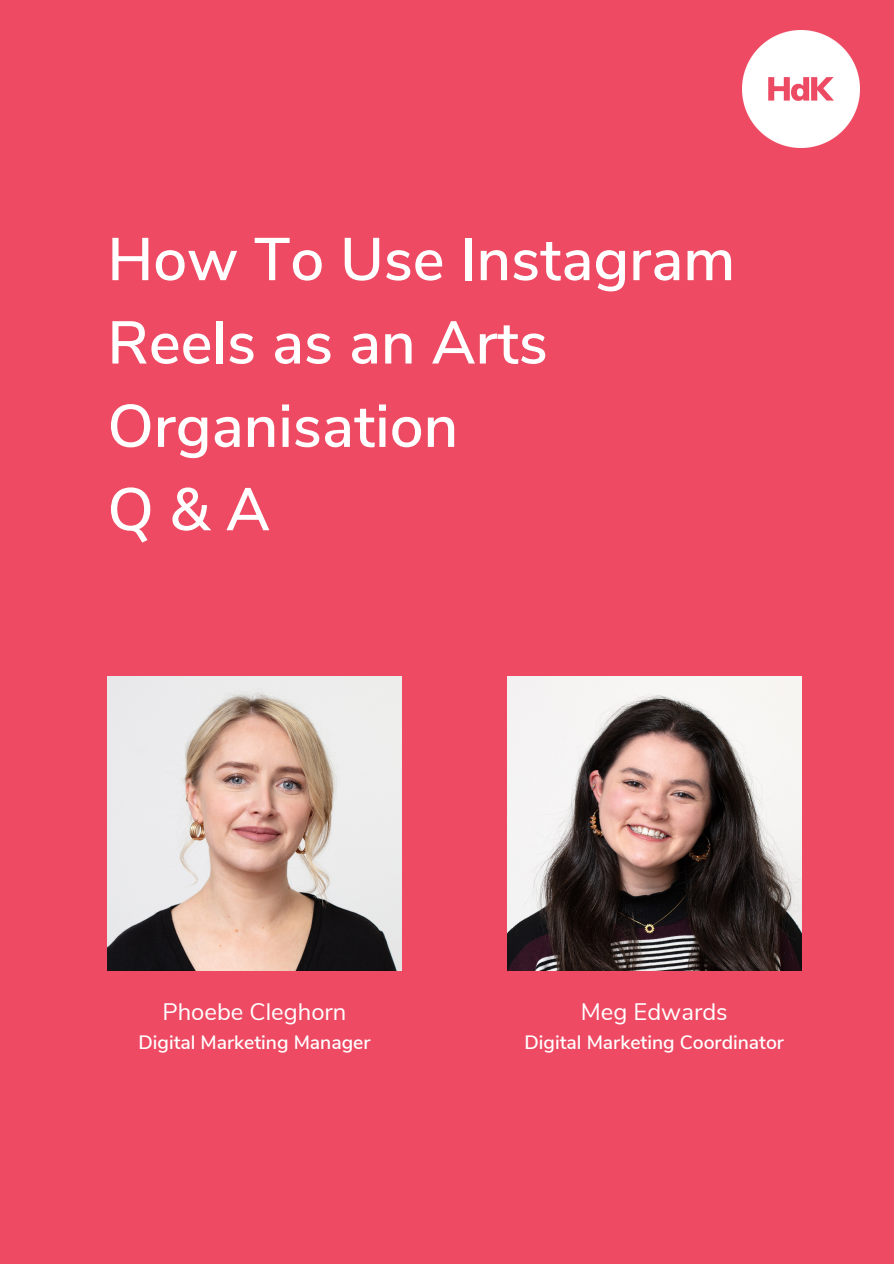
<style>
.page{position:relative;width:894px;height:1264px;background:#fff}
.page>*{position:absolute;margin:0;border:0;box-sizing:border-box;transform-origin:0 0}
.t1{font:600 60px/83.2px "Nunito Sans";color:#fff}
.t2{font:23.85px "Nunito Sans";color:#fff}
.t3{font:600 19.35px "Nunito Sans";color:#fff}
</style>
<div class="page">
<div style="left:0;top:0;width:893px;height:1263px;background:#ee4a63"></div>
<img style="left:107px;top:677px;width:294px;height:293px">
<img style="left:507px;top:677px;width:294px;height:293px">
<img style="left:742px;top:31px;width:117px;height:117px">
<p class="t1" style="left:107px;top:219px;width:629px">How To Use Instagram<br>Reels as an Arts<br>Organisation</p>
<p class="t1" style="left:107px;top:469px;width:164px">Q&amp;A</p>
<p class="t2" style="left:162px;top:996px;width:185px">Phoebe Cleghorn</p>
<p class="t3" style="left:138px;top:1028px;width:233px">Digital Marketing Manager</p>
<p class="t2" style="left:580px;top:996px;width:148px">Meg Edwards</p>
<p class="t3" style="left:524px;top:1028px;width:261px">Digital Marketing Coordinator</p>
</div>
